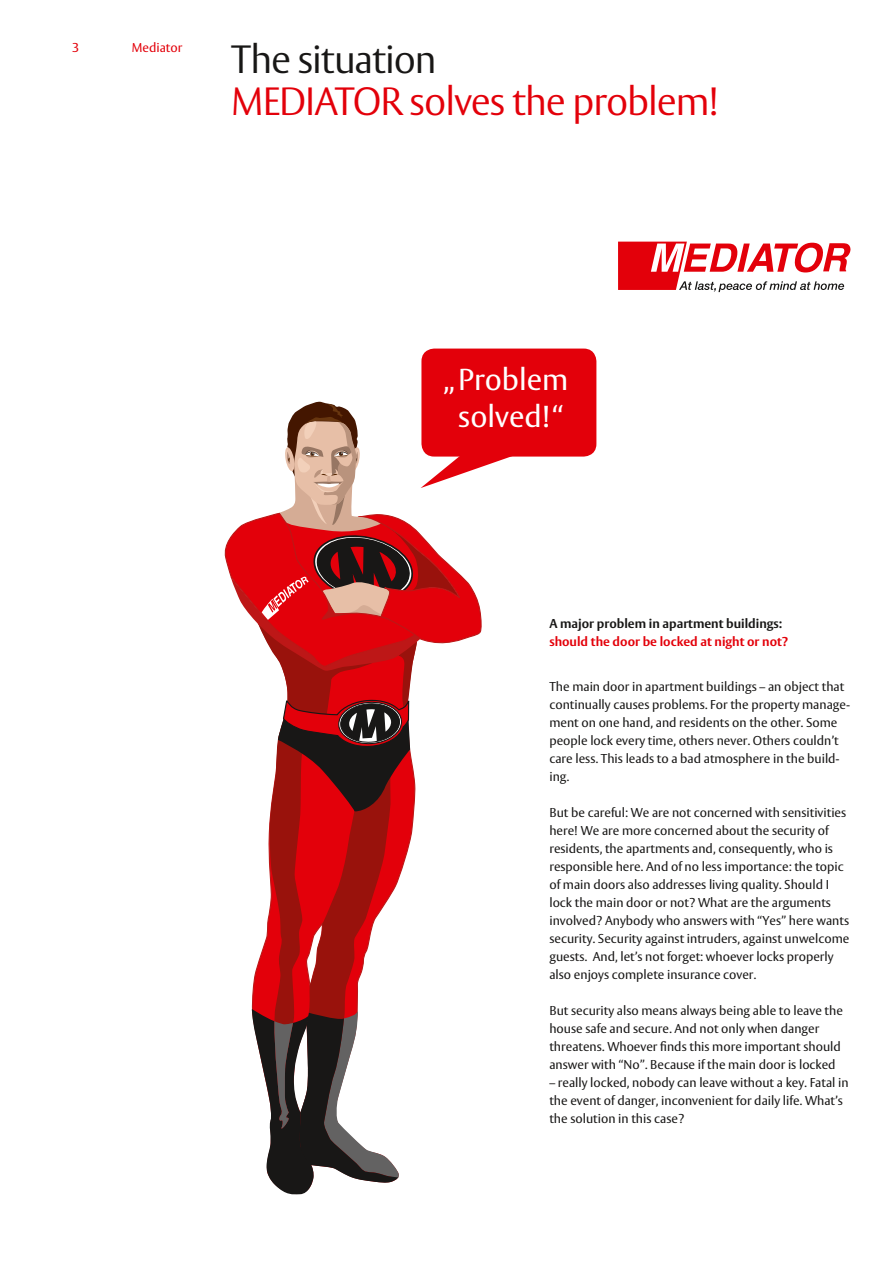
<style>
.page{position:relative;width:893px;height:1263px;background:#fff}
.page>*{position:absolute;margin:0;border:0;box-sizing:border-box;transform-origin:0 0}
.t1{font:300 39px "ASSA Vesta";letter-spacing:-.025em;color:#e3000a}
.t2{font:300 39px "ASSA Vesta";letter-spacing:-.03em;color:#181716}
.t3{font:30px/37.5px "ASSA Vesta";color:#fff;text-align:center}
.t4{font:12.75px/18px "ASSA Vesta";color:#181716}
.t5{font:700 12.75px "ASSA Vesta";color:#181716}
.t6{font:700 12.75px "ASSA Vesta";color:#e3000a}
.t7{font:12.75px "ASSA Vesta";color:#e3000a}
</style>
<div class="page">
<div style="left:421px;top:349px;width:175px;height:108px;background:#e3000a;border-radius:13px"></div>
<svg style="left:225px;top:402px;width:294px;height:792px"></svg>
<svg style="left:618px;top:242px;width:232px;height:50px"></svg>
<p class="t7" style="left:132px;top:40px;width:52px">Mediator</p>
<h1 class="t2" style="left:231px;top:36px;width:207px">The situation</h1>
<h1 class="t1" style="left:231px;top:78px;width:489px">MEDIATOR solves the problem!</h1>
<h2 class="t3" style="left:443px;top:362px;width:127px">„Problem solved!“</h2>
<p class="t5" style="left:549px;top:616px;width:234px">A major problem in apartment buildings:</p>
<p class="t6" style="left:549px;top:634px;width:240px">should the door be locked at night or not?</p>
<p class="t4" style="left:549px;top:678px;width:302px">The main door in apartment buildings – an object that continually causes problems. For the property manage&shy;ment on one hand, and residents on the other. Some people lock every time, others never. Others couldn’t care less. This leads to a bad atmosphere in the build&shy;ing.</p>
<p class="t4" style="left:549px;top:804px;width:301px">But be careful: We are not concerned with sensitivities here! We are more concerned about the security of residents, the apartments and, consequently, who is responsible here. And of no less importance: the topic of main doors also addresses living quality. Should I lock the main door or not? What are the arguments involved? Anybody who answers with “Yes” here wants security. Security against intruders, against un-welcome guests. And, let’s not forget: whoever locks properly also enjoys complete insurance cover.</p>
<p class="t4" style="left:549px;top:1002px;width:295px">But security also means always being able to leave the house safe and secure. And not only when danger threatens. Whoever finds this more important should answer with “No”. Because if the main door is locked</p>
<p class="t4" style="left:549px;top:1074px;width:301px">– really locked, nobody can leave without a key. Fatal in the event of danger, inconvenient for daily life. What’s the solution in this case?</p>
</div>
